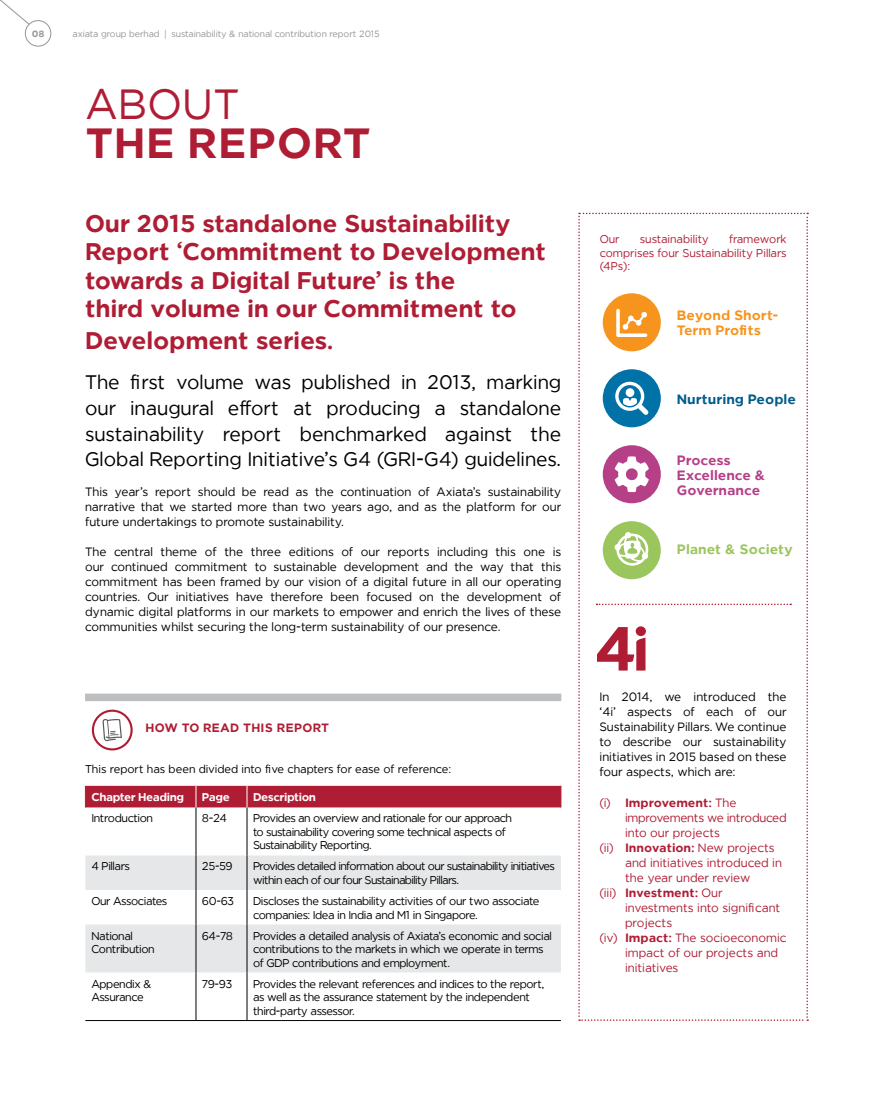
<style>
.page{position:relative;width:893px;height:1106px;background:#fff}
.page>*{position:absolute;margin:0;border:0;box-sizing:border-box;transform-origin:0 0}
.t1{font:700 42px "Axiata";letter-spacing:.02em;color:#af1d35}
.t2{font:42px "Axiata";letter-spacing:.02em;color:#af1d35}
.t3{font:700 24px/28.5px "Axiata";letter-spacing:-.01em;color:#af1d35}
.t4{font:19.5px/25.5px "Axiata";color:#000;text-align:justify}
.t5{font:700 13.5px/15px "Axiata";letter-spacing:-.005em;color:#b54088}
.t6{font:700 13.5px/15px "Axiata";letter-spacing:-.01em;color:#f7941e}
.t7{font:700 13.5px "Axiata";color:#005c8b}
.t8{font:700 13.5px "Axiata";letter-spacing:-.005em;color:#9bc55d}
.t9{font:12px/15px "Axiata";color:#000;text-align:justify}
.t10{font:12px "Axiata";letter-spacing:-.005em;color:#af1d35}
.t11{font:700 12px "Axiata";letter-spacing:-.005em;color:#af1d35}
.t12{font:12px "Axiata";letter-spacing:-.025em;color:#af1d35}
.t13{font:700 12px "Axiata";letter-spacing:.02em;color:#af1d35}
.t14{font:11.25px/13.5px "Axiata";letter-spacing:-.04em;color:#000}
.t15{font:11.25px/13.5px "Axiata";color:#af1d35;text-align:justify}
.t16{font:11.25px "Axiata";letter-spacing:-.005em;color:#000}
.t17{font:700 11.25px "Axiata";letter-spacing:-.035em;color:#fff}
.t18{font:9px "Axiata";color:#939598}
.t19{font:700 9px "Axiata";color:#939598}
.s1{font-weight:400}
.s2{font-weight:700}
</style>
<div class="page">
<div style="left:25px;top:20px;width:26px;height:26px;border:1px solid #939598;border-radius:50%"></div>
<svg style="left:0;top:0;width:30px;height:25px"></svg>
<div style="left:85px;top:693px;width:476px;height:8px;background:#bcbec0"></div>
<svg style="left:85px;top:855px;width:476px;height:117px;fill:#e6e7e8"></svg>
<hr style="left:196px;top:807px;width:1px;height:48px;background:#000">
<hr style="left:247px;top:807px;width:1px;height:48px;background:#000">
<hr style="left:196px;top:855px;width:1px;height:35px;background:#000">
<hr style="left:247px;top:855px;width:1px;height:35px;background:#000">
<hr style="left:196px;top:890px;width:1px;height:34px;background:#000">
<hr style="left:247px;top:890px;width:1px;height:34px;background:#000">
<hr style="left:196px;top:924px;width:1px;height:48px;background:#000">
<hr style="left:247px;top:924px;width:1px;height:48px;background:#000">
<hr style="left:196px;top:972px;width:1px;height:48px;background:#000">
<hr style="left:247px;top:972px;width:1px;height:48px;background:#000">
<hr style="left:85px;top:1020px;width:111px;height:1px;background:#000">
<hr style="left:196px;top:1020px;width:51px;height:1px;background:#000">
<hr style="left:247px;top:1020px;width:314px;height:1px;background:#000">
<div style="left:85px;top:785px;width:477px;height:22px;background:#af1d35"></div>
<svg style="left:578px;top:213px;width:230px;height:807px"></svg>
<div style="left:92px;top:709px;width:41px;height:41px;border:2px solid #af1d35;border-radius:50%"></div>
<svg style="left:102px;top:719px;width:20px;height:22px"></svg>
<p class="t19" style="left:32px;top:28px;width:14px">08</p>
<p class="t18" style="left:72px;top:28px;width:309px">axiata group berhad | sustainability &amp; national contribution report 2015</p>
<h1 class="t2" style="left:85px;top:78px;width:156px">ABOUT</h1>
<h1 class="t1" style="left:85px;top:116px;width:287px">THE REPORT</h1>
<h2 class="t3" style="left:85px;top:208px;width:463px">Our 2015 standalone Sustainability Report ‘Commitment to Development towards a Digital Future’ is the<br>third volume in our Commitment to</h2>
<h2 class="t3" style="left:85px;top:325px;width:250px">Development series.</h2>
<h3 class="t4" style="left:85px;top:369px;width:478px">The first volume was published in 2013, marking our inaugural effort at producing a standalone sustainability report benchmarked against the Global Reporting Initiative’s G4 (GRI-G4) guidelines.</h3>
<p class="t9" style="left:85px;top:484px;width:478px">This year’s report should be read as the continuation of Axiata’s sustainability narrative that we started more than two years ago, and as the platform for our future undertakings to promote sustainability.</p>
<p class="t9" style="left:85px;top:544px;width:478px">The central theme of the three editions of our reports including this one is our continued commitment to sustainable development and the way that this commitment has been framed by our vision of a digital future in all our operating countries. Our initiatives have therefore been focused on the development of dynamic digital platforms in our markets to empower and enrich the lives of these communities whilst securing the long-term sustainability of our presence.</p>
<p class="t13" style="left:146px;top:720px;width:185px">HOW TO READ THIS REPORT</p>
<p class="t16" style="left:85px;top:762px;width:367px">This report has been divided into five chapters for ease of reference:</p>
<p class="t17" style="left:91px;top:789px;width:94px">Chapter Heading</p>
<p class="t17" style="left:202px;top:789px;width:29px">Page</p>
<p class="t17" style="left:253px;top:789px;width:65px">Description</p>
<p class="t14" style="left:91px;top:811px;width:63px">Introduction</p>
<p class="t14" style="left:202px;top:811px;width:26px">8-24</p>
<p class="t14" style="left:253px;top:811px;width:261px">Provides an overview and rationale for our approach to sustainability covering some technical aspects of<br>Sustainability Reporting.</p>
<p class="t14" style="left:91px;top:859px;width:40px">4 Pillars</p>
<p class="t14" style="left:202px;top:859px;width:32px">25-59</p>
<p class="t14" style="left:253px;top:859px;width:303px">Provides detailed information about our sustainability initiatives within each of our four Sustainability Pillars.</p>
<p class="t14" style="left:91px;top:894px;width:77px">Our Associates</p>
<p class="t14" style="left:202px;top:894px;width:34px">60-63</p>
<p class="t14" style="left:253px;top:894px;width:288px">Discloses the sustainability activities of our two associate companies: Idea in India and M1 in Singapore.</p>
<p class="t14" style="left:91px;top:928px;width:65px">National<br>Contribution</p>
<p class="t14" style="left:202px;top:928px;width:32px">64-78</p>
<p class="t14" style="left:253px;top:928px;width:300px">Provides a detailed analysis of Axiata’s economic and social contributions to the markets in which we operate in terms of GDP contributions and employment.</p>
<p class="t14" style="left:91px;top:976px;width:62px">Appendix &amp;<br>Assurance</p>
<p class="t14" style="left:202px;top:976px;width:32px">79-93</p>
<p class="t14" style="left:253px;top:976px;width:293px">Provides the relevant references and indices to the report, as well as the assurance statement by the independent third-party assessor.</p>
<p class="t15" style="left:600px;top:232px;width:21px">Our</p>
<p class="t15" style="left:640px;top:232px;width:71px">sustainability</p>
<p class="t15" style="left:600px;top:232px;width:188px;text-indent:129px">framework comprises four Sustainability Pillars (4Ps):</p>
<p class="t6" style="left:677px;top:307px;width:103px">Beyond Short-<br>Term Profits</p>
<p class="t7" style="left:677px;top:390px;width:121px">Nurturing People</p>
<p class="t5" style="left:677px;top:452px;width:90px">Process<br>Excellence &amp;<br>Governance</p>
<p class="t8" style="left:677px;top:540px;width:118px">Planet &amp; Society</p>
<p class="t9" style="left:600px;top:689px;width:189px">In 2014, we introduced the ‘4i’ aspects of each of our Sustainability Pillars. We continue to describe our sustainability initiatives in 2015 based on these four aspects, which are:</p>
<p class="t11" style="left:600px;top:794px;width:139px"><span class="s1">(i)</span> Improvement: <span class="s1">The</span></p>
<p class="t12" style="left:625px;top:810px;width:163px">improvements we introduced</p>
<p class="t10" style="left:625px;top:825px;width:96px">into our projects</p>
<p class="t10" style="left:600px;top:840px;width:177px">(ii) <span class="s2">Innovation:</span> New projects</p>
<p class="t10" style="left:625px;top:855px;width:158px">and initiatives introduced in</p>
<p class="t10" style="left:625px;top:870px;width:127px">the year under review</p>
<p class="t11" style="left:600px;top:884px;width:125px"><span class="s1">(iii)</span> Investment: <span class="s1">Our</span></p>
<p class="t10" style="left:625px;top:900px;width:157px">investments into significant</p>
<p class="t10" style="left:625px;top:915px;width:49px">projects</p>
<p class="t10" style="left:600px;top:930px;width:188px">(iv) <span class="s2">Impact:</span> The socioeconomic</p>
<p class="t10" style="left:625px;top:945px;width:155px">impact of our projects and</p>
<p class="t10" style="left:625px;top:960px;width:55px">initiatives</p>
</div>
